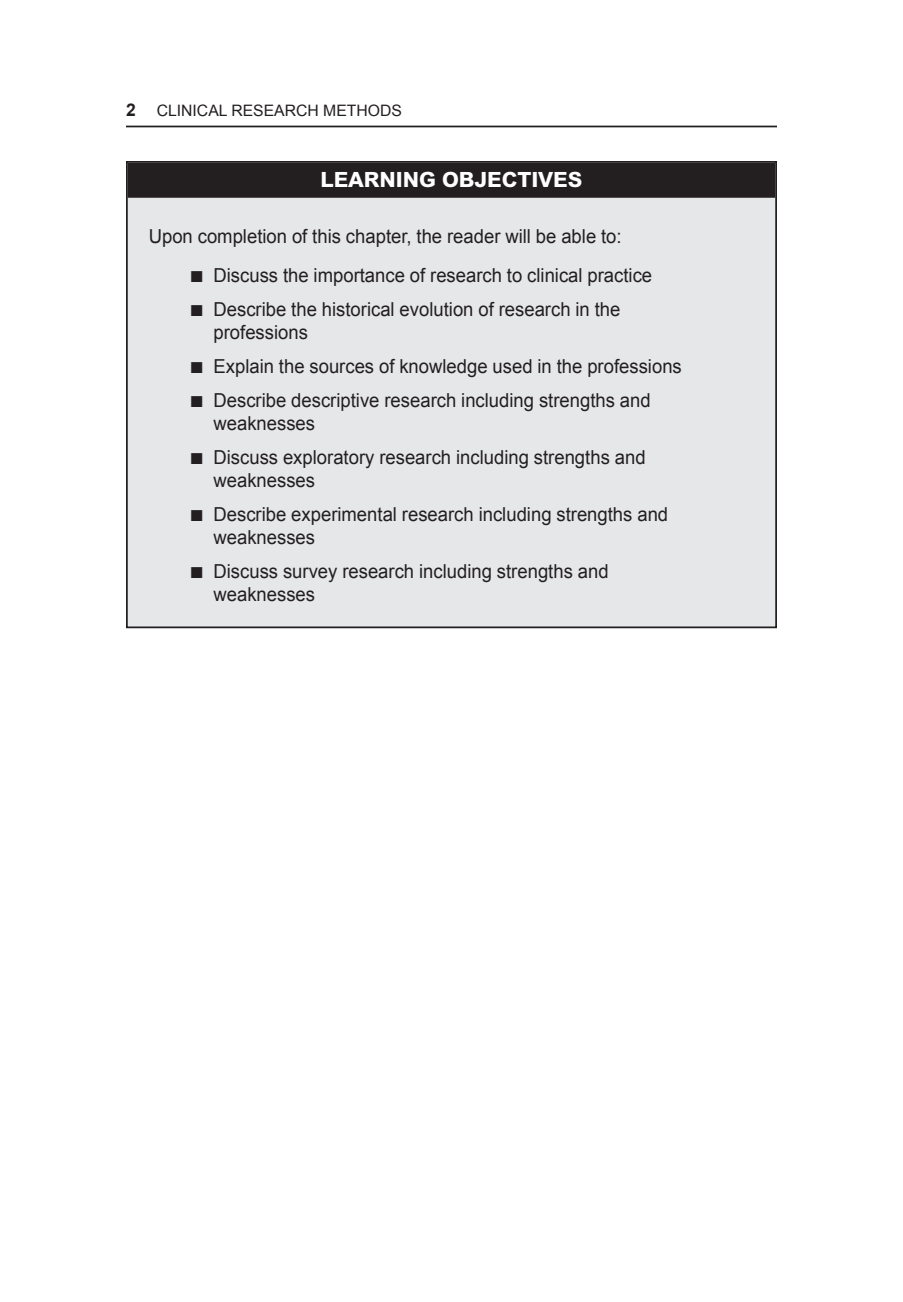
<style>
.page{position:relative;width:903px;height:1302px;background:#fff}
.page>*{position:absolute;margin:0;border:0;box-sizing:border-box;transform-origin:0 0}
.t1{font:800 21px "Arial MT Std";letter-spacing:-.005em;color:#fff}
.t2{font:19.25px/22.8px "Arial";color:#231f20;scale:.96 1}
.t3{font:700 17.5px "Arial";color:#231f20}
.t4{font:15.75px "Arial";color:#231f20}
</style>
<div class="page">
<hr style="left:126px;top:126px;width:651px;height:1px;background:#231f20">
<div style="left:127px;top:162px;width:649px;height:465px;background:#e6e7e9"></div>
<div style="left:128px;top:163px;width:647px;height:35px;background:#231f20"></div>
<div style="left:126px;top:161px;width:651px;height:467px;border:2px solid #231f20"></div>
<p class="t3" style="left:126px;top:98px;width:11px">2</p>
<p class="t4" style="left:157px;top:100px;width:247px">CLINICAL RESEARCH METHODS</p>
<p class="t1" style="left:320px;top:167px;width:264px">LEARNING OBJECTIVES</p>
<p class="t2" style="left:149px;top:225px;width:494px">Upon completion of this chapter, the reader will be able to:</p>
<p class="t2" style="left:191px;top:264px;width:482px">■ Discuss the importance of research to clinical practice</p>
<p class="t2" style="left:213px;top:298px;width:425px;text-indent:-23px">■ Describe the historical evolution of research in the professions</p>
<p class="t2" style="left:191px;top:355px;width:513px">■ Explain the sources of knowledge used in the professions</p>
<p class="t2" style="left:213px;top:389px;width:457px;text-indent:-23px">■ Describe descriptive research including strengths and weaknesses</p>
<p class="t2" style="left:213px;top:446px;width:452px;text-indent:-23px">■ Discuss exploratory research including strengths and weaknesses</p>
<p class="t2" style="left:213px;top:503px;width:475px;text-indent:-23px">■ Describe experimental research including strengths and weaknesses</p>
<p class="t2" style="left:213px;top:560px;width:413px;text-indent:-23px">■ Discuss survey research including strengths and weaknesses</p>
</div>
